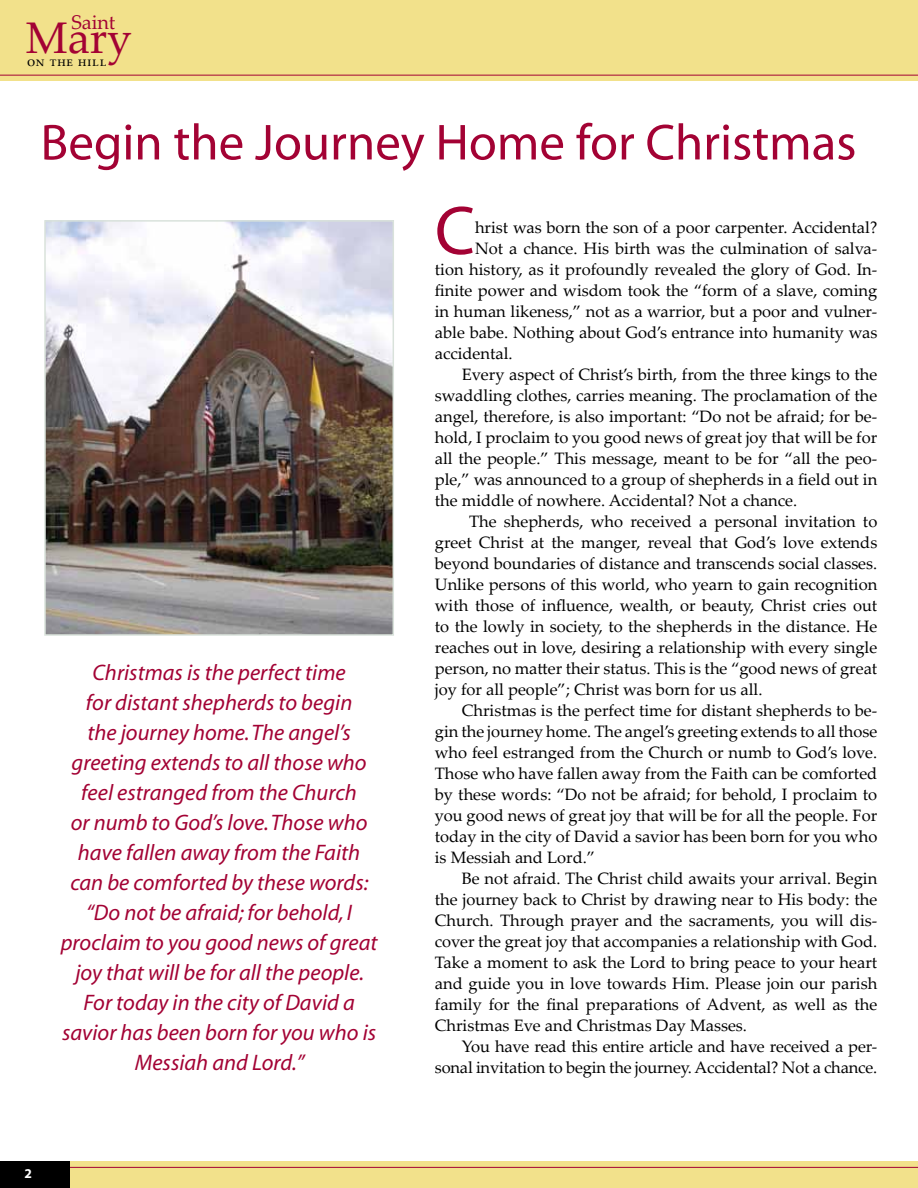
<style>
.page{position:relative;width:918px;height:1188px;background:#fff}
.page>*{position:absolute;margin:0;border:0;box-sizing:border-box;transform-origin:0 0}
.t1{font:69.3px "Myriad";color:#a30234}
.t2{font:51px "Myriad";color:#a30234}
.t3{font:44.25px "Palatino Linotype";color:#a30234}
.t4{font:italic 22.5px/30px "Myriad";color:#a30234;text-align:center}
.t5{font:19.8px "Palatino Linotype";color:#a30234}
.t6{font:16.5px "Palatino Linotype";color:#000}
.t7{font:14.25px "Palatino Linotype";color:#000}
.t8{font:700 13.5px "Myriad";color:#fff}
</style>
<div class="page">
<div style="left:0;top:1161px;width:918px;height:27px;background:#f2e18b"></div>
<hr style="left:0;top:1167px;width:918px;height:1px;background:#a30234">
<div style="left:0;top:1161px;width:70px;height:27px;background:#000"></div>
<div style="left:0;top:0;width:918px;height:81px;background:#f2e18b"></div>
<hr style="left:0;top:75px;width:918px;height:1px;background:#a30234">
<img style="left:47px;top:223px;width:344px;height:410px">
<div style="left:44px;top:220px;width:350px;height:416px;border:2px solid #d9e2db"></div>
<p class="t5" style="left:71px;top:8px;width:46px">Saint</p>
<p class="t7" style="left:27px;top:51px;width:81px">on the hill</p>
<h3 class="t3" style="left:26px;top:7px;width:108px">Mary</h3>
<h2 class="t2" style="left:40px;top:117px;width:817px">Begin the Journey Home for Christmas</h2>
<h1 class="t1" style="left:435px;top:196px;width:42px">C</h1>
<p class="t6" style="left:475px;top:216px;width:404px">hrist was born the son of a poor carpenter. Accidental?</p>
<p class="t6" style="left:475px;top:237px;width:404px">Not a chance. His birth was the culmination of salva-</p>
<p class="t6" style="left:435px;top:258px;width:444px">tion history, as it profoundly revealed the glory of God. In-</p>
<p class="t6" style="left:435px;top:279px;width:444px">finite power and wisdom took the “form of a slave, coming</p>
<p class="t6" style="left:435px;top:300px;width:444px">in human likeness,” not as a warrior, but a poor and vulner-</p>
<p class="t6" style="left:435px;top:321px;width:444px">able babe. Nothing about God’s entrance into humanity was</p>
<p class="t6" style="left:435px;top:342px;width:79px">accidental.</p>
<p class="t6" style="left:462px;top:363px;width:417px">Every aspect of Christ’s birth, from the three kings to the</p>
<p class="t6" style="left:435px;top:384px;width:444px">swaddling clothes, carries meaning. The proclamation of the</p>
<p class="t6" style="left:435px;top:405px;width:444px">angel, therefore, is also important: “Do not be afraid; for be-</p>
<p class="t6" style="left:435px;top:426px;width:444px">hold, I proclaim to you good news of great joy that will be for</p>
<p class="t6" style="left:435px;top:447px;width:444px">all the people.” This message, meant to be for “all the peo-</p>
<p class="t6" style="left:435px;top:468px;width:444px">ple,” was announced to a group of shepherds in a field out in</p>
<p class="t6" style="left:435px;top:489px;width:364px">the middle of nowhere. Accidental? Not a chance.</p>
<p class="t6" style="left:469px;top:510px;width:410px">The shepherds, who received a personal invitation to</p>
<p class="t6" style="left:435px;top:531px;width:444px">greet Christ at the manger, reveal that God’s love extends</p>
<p class="t6" style="left:435px;top:552px;width:444px">beyond boundaries of distance and transcends social classes.</p>
<p class="t6" style="left:435px;top:573px;width:444px">Unlike persons of this world, who yearn to gain recognition</p>
<p class="t6" style="left:435px;top:594px;width:444px">with those of influence, wealth, or beauty, Christ cries out</p>
<p class="t6" style="left:435px;top:615px;width:444px">to the lowly in society, to the shepherds in the distance. He</p>
<p class="t6" style="left:435px;top:636px;width:444px">reaches out in love, desiring a relationship with every single</p>
<p class="t6" style="left:435px;top:657px;width:444px">person, no matter their status. This is the “good news of great</p>
<p class="t6" style="left:435px;top:678px;width:329px">joy for all people”; Christ was born for us all.</p>
<p class="t6" style="left:462px;top:699px;width:417px">Christmas is the perfect time for distant shepherds to be-</p>
<p class="t6" style="left:435px;top:720px;width:444px">gin the journey home. The angel’s greeting extends to all those</p>
<p class="t6" style="left:435px;top:741px;width:444px">who feel estranged from the Church or numb to God’s love.</p>
<p class="t6" style="left:435px;top:762px;width:444px">Those who have fallen away from the Faith can be comforted</p>
<p class="t6" style="left:435px;top:783px;width:444px">by these words: “Do not be afraid; for behold, I proclaim to</p>
<p class="t6" style="left:435px;top:804px;width:444px">you good news of great joy that will be for all the people. For</p>
<p class="t6" style="left:435px;top:825px;width:444px">today in the city of David a savior has been born for you who</p>
<p class="t6" style="left:435px;top:846px;width:162px">is Messiah and Lord.”</p>
<p class="t6" style="left:462px;top:867px;width:417px">Be not afraid. The Christ child awaits your arrival. Begin</p>
<p class="t6" style="left:435px;top:888px;width:444px">the journey back to Christ by drawing near to His body: the</p>
<p class="t6" style="left:435px;top:909px;width:444px">Church. Through prayer and the sacraments, you will dis-</p>
<p class="t6" style="left:435px;top:930px;width:444px">cover the great joy that accompanies a relationship with God.</p>
<p class="t6" style="left:435px;top:951px;width:444px">Take a moment to ask the Lord to bring peace to your heart</p>
<p class="t6" style="left:435px;top:972px;width:444px">and guide you in love towards Him. Please join our parish</p>
<p class="t6" style="left:435px;top:993px;width:444px">family for the final preparations of Advent, as well as the</p>
<p class="t6" style="left:435px;top:1014px;width:314px">Christmas Eve and Christmas Day Masses.</p>
<p class="t6" style="left:462px;top:1035px;width:417px">You have read this entire article and have received a per-</p>
<p class="t6" style="left:435px;top:1056px;width:444px">sonal invitation to begin the journey. Accidental? Not a chance.</p>
<p class="t4" style="left:61px;top:658px;width:318px">Christmas is the perfect time<br>for distant shepherds to begin<br>the journey home. The angel’s greeting extends to all those who feel estranged from the Church<br>or numb to God’s love. Those who have fallen away from the Faith can be comforted by these words: “Do not be afraid; for behold, I proclaim to you good news of great joy that will be for all the people.<br>For today in the city of David a savior has been born for you who is<br>Messiah and Lord.”</p>
<p class="t8" style="left:24px;top:1166px;width:9px">2</p>
</div>
